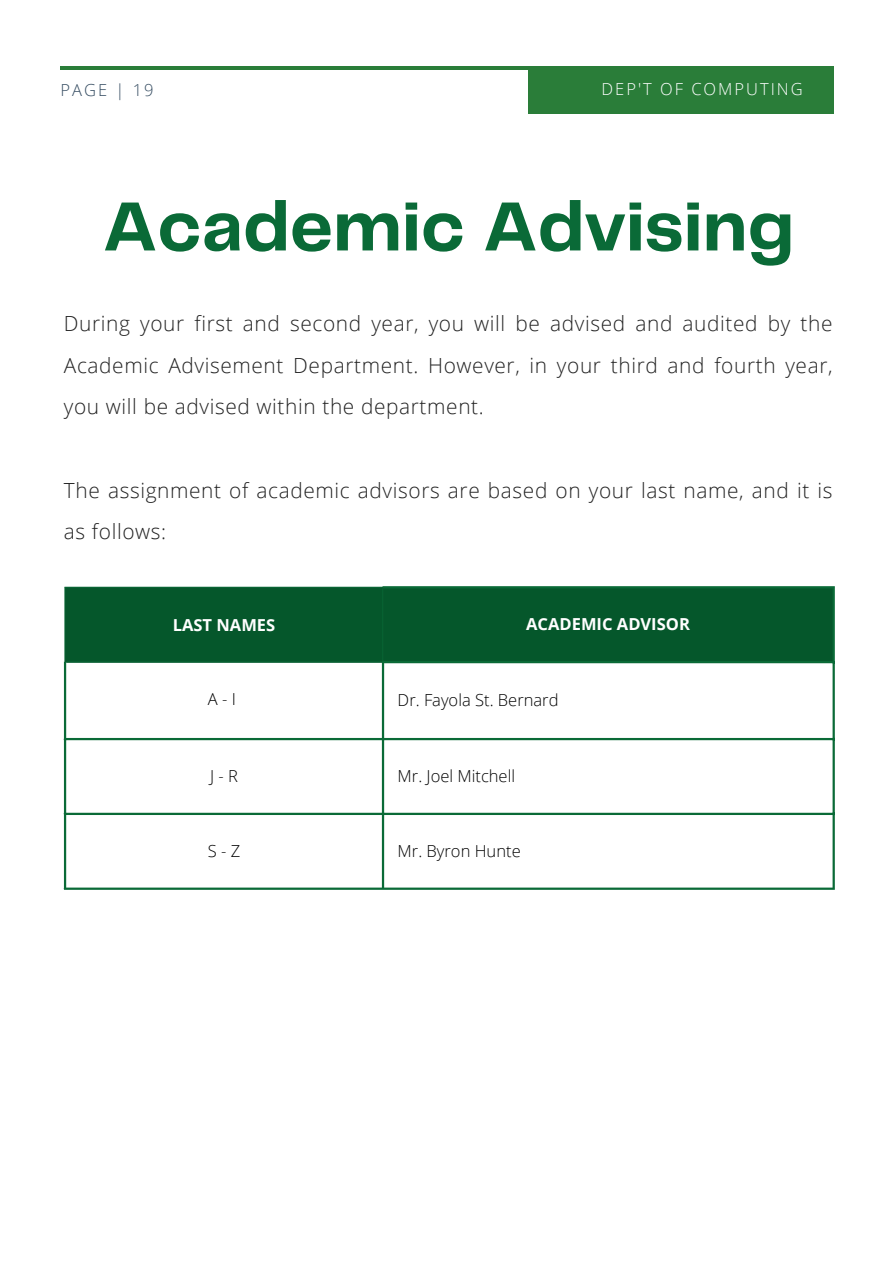
<style>
.page{position:relative;width:894px;height:1264px;background:#fff}
.page>*{position:absolute;margin:0;border:0;box-sizing:border-box;transform-origin:0 0}
.t1{font:700 72px "Telegraf";color:#0a6a37}
.t2{font:300 20.85px/41.7px "Open Sans";letter-spacing:.03em;color:#222;text-align:justify}
.t3{font:300 16.5px "Open Sans";color:#000}
.t4{font:700 16.5px "Open Sans";color:#fff}
.t5{font:300 16.5px "Open Sans";letter-spacing:.12em;color:#fff}
.t6{font:300 16.5px "Open Sans";letter-spacing:.12em;color:#364d62}
</style>
<div class="page">
<hr style="left:61px;top:66px;width:770px;height:4px;background:#2a7d39">
<div style="left:528px;top:66px;width:304px;height:47px;background:#2a7d39"></div>
<div style="left:66px;top:588px;width:766px;height:73px;background:#05572b"></div>
<hr style="left:64px;top:588px;width:2px;height:73px;background:#0a6a37">
<hr style="left:382px;top:588px;width:1px;height:73px;background:#0a6a37">
<hr style="left:64px;top:586px;width:318px;height:2px;background:#0a6a37">
<hr style="left:66px;top:661px;width:316px;height:1px;background:#0a6a37">
<hr style="left:64px;top:661px;width:2px;height:226px;background:#0a6a37">
<hr style="left:382px;top:663px;width:2px;height:224px;background:#0a6a37">
<hr style="left:832px;top:588px;width:2px;height:299px;background:#0a6a37">
<hr style="left:382px;top:586px;width:452px;height:2px;background:#0a6a37">
<hr style="left:382px;top:661px;width:452px;height:2px;background:#0a6a37">
<hr style="left:64px;top:738px;width:770px;height:2px;background:#0a6a37">
<hr style="left:64px;top:812px;width:770px;height:3px;background:#0a6a37">
<hr style="left:64px;top:887px;width:770px;height:2px;background:#0a6a37">
<p class="t6" style="left:61px;top:79px;width:94px">PAGE | 19</p>
<p class="t5" style="left:601px;top:78px;width:202px">DEP'T OF COMPUTING</p>
<h1 class="t1" style="left:103px;top:196px;width:693px">Academic Advising</h1>
<p class="t2" style="left:64px;top:302px;width:769px">During your first and second year, you will be advised and audited by the Academic Advisement Department. However, in your third and fourth year, you will be advised within the department.</p>
<p class="t2" style="left:64px;top:468px;width:769px">The assignment of academic advisors are based on your last name, and it is as follows:</p>
<h2 class="t4" style="left:173px;top:613px;width:104px">LAST NAMES</h2>
<h2 class="t4" style="left:526px;top:612px;width:165px">ACADEMIC ADVISOR</h2>
<p class="t3" style="left:208px;top:687px;width:29px">A-I</p>
<p class="t3" style="left:397px;top:688px;width:162px">Dr. Fayola St. Bernard</p>
<p class="t3" style="left:210px;top:764px;width:29px">J-R</p>
<p class="t3" style="left:397px;top:764px;width:119px">Mr. Joel Mitchell</p>
<p class="t3" style="left:208px;top:839px;width:34px">S-Z</p>
<p class="t3" style="left:397px;top:839px;width:124px">Mr. Byron Hunte</p>
</div>
